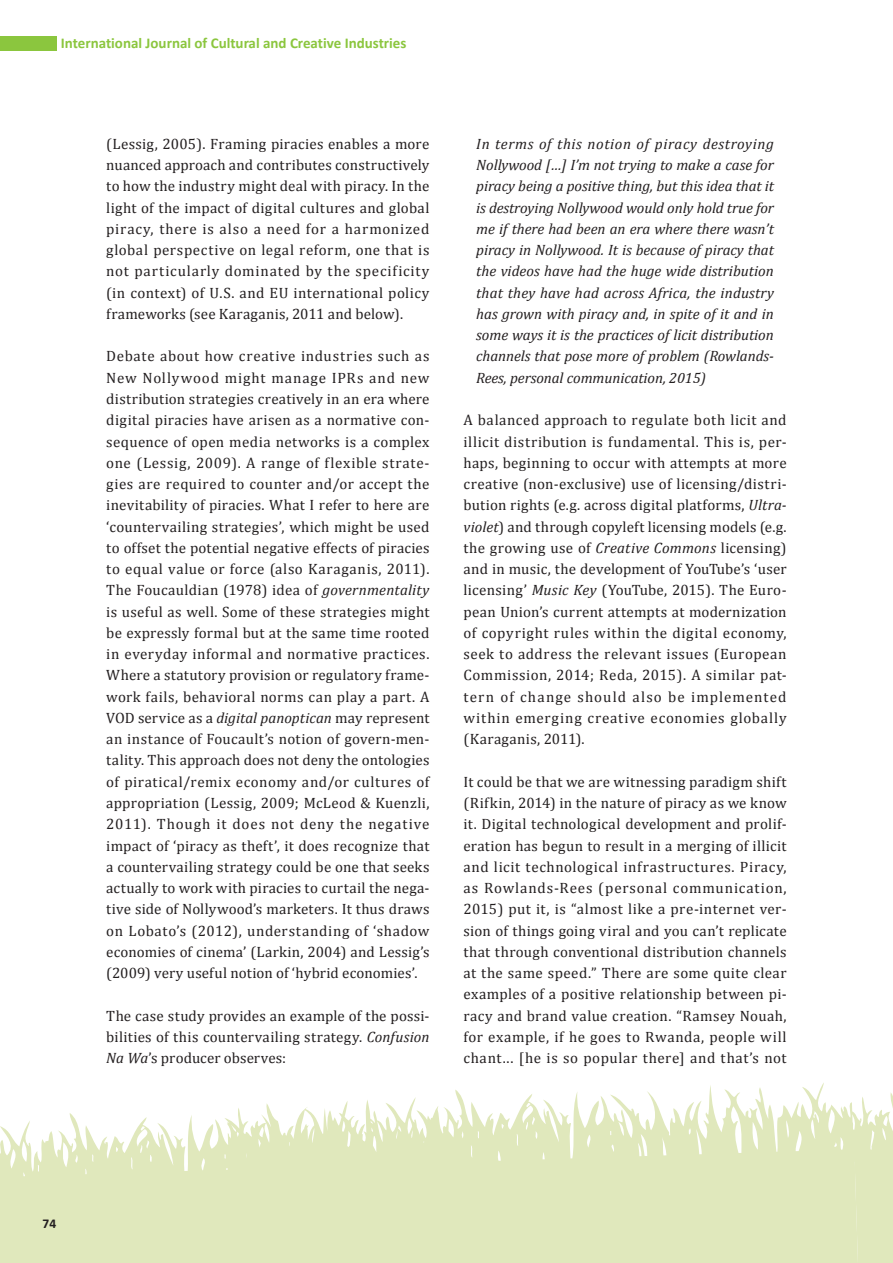
<style>
.page{position:relative;width:893px;height:1263px;background:#fff}
.page>*{position:absolute;margin:0;border:0;box-sizing:border-box;transform-origin:0 0}
.journal{font:15px/21.3px "Cambria";letter-spacing:.025em;color:#231f20;text-align:justify}
.journal_quotation{font:italic 15px/21.3px "Cambria";letter-spacing:-.005em;color:#231f20;text-align:justify}
.t1{font:700 15px "Calibri";color:#8bc63e}
.t2{font:700 13.5px "Calibri";color:#231f20}
.s1{font-style:italic}
</style>
<div class="page">
<svg style="left:0;top:1083px;width:851px;height:180px;fill:#e0e8bc"></svg>
<svg style="left:851px;top:1092px;width:42px;height:171px;background:#e4ebc6"></svg>
<div style="left:0;top:36px;width:57px;height:15px;background:#8bc63e"></div>
<p class="t1" style="left:61px;top:33px;width:347px">International Journal of Cultural and Creative Industries</p>
<p class="journal" style="left:106px;top:133px;width:325px">(Lessig, 2005). Framing piracies enables a more nuanced approach and contributes constructively to how the industry might deal with piracy. In the light of the impact of digital cultures and global piracy, there is also a need for a harmonized global perspective on legal reform, one that is not particularly dominated by the specificity (in context) of U.S. and EU international policy frameworks (see Karaganis, 2011 and below).</p>
<p class="journal" style="left:106px;top:346px;width:325px">Debate about how creative industries such as New Nollywood might manage IPRs and new distribution strategies creatively in an era where digital piracies have arisen as a normative con&shy;sequence of open media networks is a complex one (Lessig, 2009). A range of flexible strate&shy;gies are required to counter and/or accept the inevitability of piracies. What I refer to here are ‘countervailing strategies’, which might be used to offset the potential negative effects of piracies to equal value or force (also Karaganis, 2011).<br>The Foucauldian (1978) idea of <span class="s1">governmentality </span>is useful as well. Some of these strategies might be expressly formal but at the same time rooted in everyday informal and normative practices.<br>Where a statutory provision or regulatory frame&shy;work fails, behavioral norms can play a part. A VOD service as a <span class="s1">digital panoptican</span> may represent an instance of Foucault’s notion of govern-men&shy;tality. This approach does not deny the ontologies of piratical/remix economy and/or cultures of appropriation (Lessig, 2009; McLeod &amp; Kuenzli, 2011). Though it does not deny the negative impact of ‘piracy as theft’, it does recognize that a countervailing strategy could be one that seeks actually to work with piracies to curtail the nega&shy;tive side of Nollywood’s marketers. It thus draws on Lobato’s (2012), understanding of ‘shadow economies of cinema’ (Larkin, 2004) and Lessig’s (2009) very useful notion of ‘hybrid economies’.</p>
<p class="journal" style="left:106px;top:1005px;width:325px">The case study provides an example of the possi&shy;bilities of this countervailing strategy. <span class="s1">Confusion Na Wa</span>’s producer observes:</p>
<p class="journal_quotation" style="left:476px;top:132px;width:299px">In terms of this notion of piracy destroying Nollywood […] I’m not trying to make a case for piracy being a positive thing, but this idea that it is destroying Nollywood would only hold true for me if there had been an era where there wasn’t piracy in Nollywood. It is because of piracy that the videos have had the huge wide distribution that they have had across Africa, the industry has grown with piracy and, in spite of it and in some ways it is the practices of licit distribution channels that pose more of problem (Rowlands-Rees, personal communication, 2015)</p>
<p class="journal" style="left:463px;top:409px;width:325px">A balanced approach to regulate both licit and illicit distribution is fundamental. This is, per&shy;haps, beginning to occur with attempts at more creative (non-exclusive) use of licensing/distri&shy;bution rights (e.g. across digital platforms, <span class="s1">Ultra&shy;violet</span>) and through copyleft licensing models (e.g. the growing use of <span class="s1">Creative Commons</span> licensing) and in music, the development of YouTube’s ‘user licensing’ <span class="s1">Music Key</span> (YouTube, 2015). The Euro&shy;pean Union’s current attempts at modernization of copyright rules within the digital economy, seek to address the relevant issues (European Commission, 2014; Reda, 2015). A similar pat&shy;tern of change should also be implemented within emerging creative economies globally (Karaganis, 2011).</p>
<p class="journal" style="left:463px;top:771px;width:325px">It could be that we are witnessing paradigm shift (Rifkin, 2014) in the nature of piracy as we know it. Digital technological development and prolif&shy;eration has begun to result in a merging of illicit and licit technological infrastructures. Piracy, as Rowlands-Rees (personal communication, 2015) put it, is “almost like a pre-internet ver&shy;sion of things going viral and you can’t replicate that through conventional distribution channels at the same speed.” There are some quite clear examples of a positive relationship between pi&shy;racy and brand value creation. “Ramsey Nouah, for example, if he goes to Rwanda, people will chant... [he is so popular there] and that’s not</p>
<p class="t2" style="left:43px;top:1214px;width:15px">74</p>
</div>
